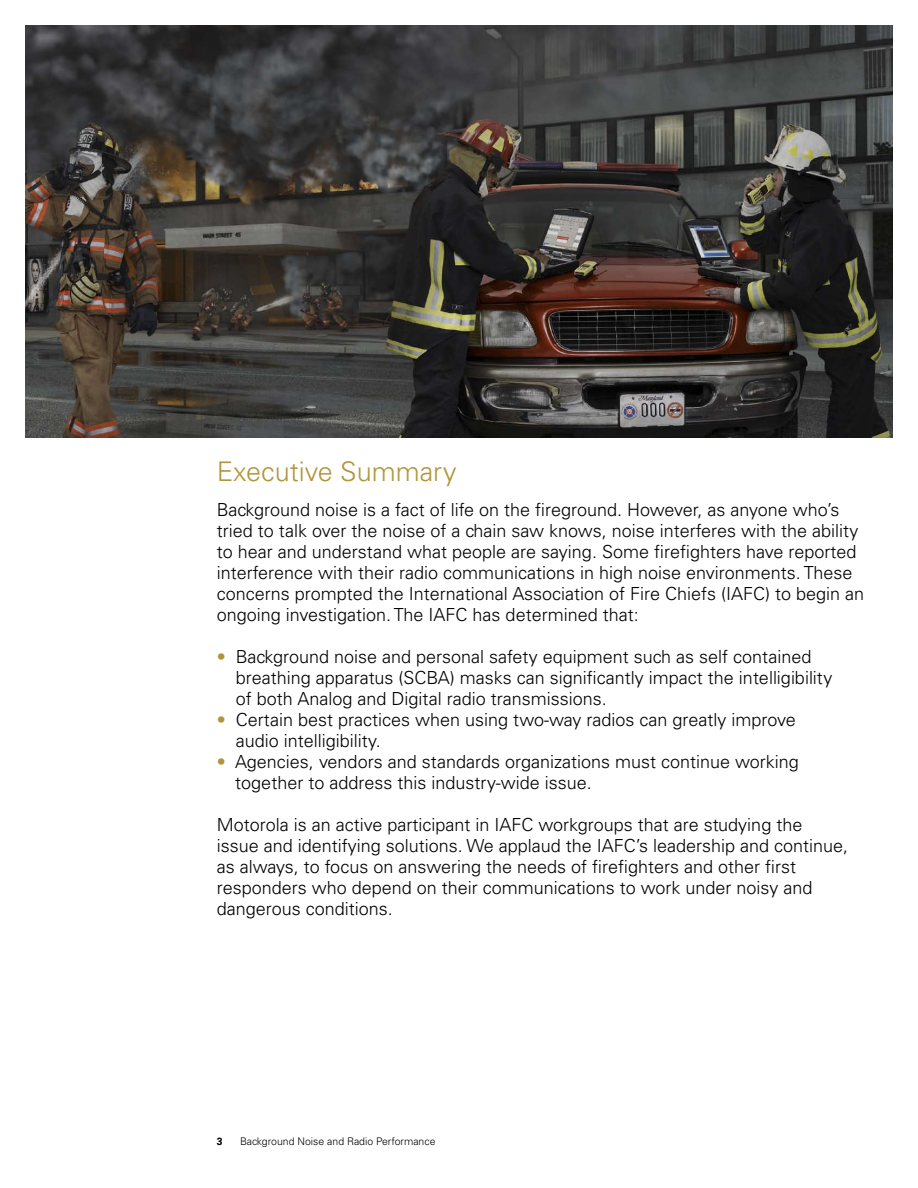
<style>
.page{position:relative;width:918px;height:1188px;background:#fff}
.page>*{position:absolute;margin:0;border:0;box-sizing:border-box;transform-origin:0 0}
.t1{font:300 27px "Univers";color:#b1953a}
.t2{font:300 18px/21px "Univers";color:#000}
.t3{font:300 10.5px "Univers";color:#000}
.t4{font:700 10.5px "Univers";color:#000}
.s1{color:#b1953a}
</style>
<div class="page">
<img style="left:26px;top:25px;width:866px;height:413px">
<h1 class="t1" style="left:217px;top:455px;width:242px">Executive Summary</h1>
<p class="t2" style="left:217px;top:499px;width:649px">Background noise is a fact of life on the fireground. However, as anyone who’s tried to talk over the noise of a chain saw knows, noise interferes with the ability to hear and understand what people are saying. Some firefighters have reported interference with their radio communications in high noise environments. These concerns prompted the International Association of Fire Chiefs (IAFC) to begin an ongoing investigation. The IAFC has determined that:</p>
<p class="t2" style="left:236px;top:646px;width:598px;text-indent:-19px"><span class="s1">•</span> Background noise and personal safety equipment such as self contained breathing apparatus (SCBA) masks can significantly impact the intelligibility of both Analog and Digital radio transmissions.</p>
<p class="t2" style="left:236px;top:709px;width:562px;text-indent:-19px"><span class="s1">•</span> Certain best practices when using two-way radios can greatly improve audio intelligibility.</p>
<p class="t2" style="left:235px;top:751px;width:565px;text-indent:-19px"><span class="s1">•</span> Agencies, vendors and standards organizations must continue working together to address this industry-wide issue.</p>
<p class="t2" style="left:217px;top:814px;width:633px">Motorola is an active participant in IAFC workgroups that are studying the issue and identifying solutions. We applaud the IAFC’s leadership and continue, as always, to focus on answering the needs of firefighters and other first responders who depend on their communications to work under noisy and dangerous conditions.</p>
<p class="t4" style="left:217px;top:1135px;width:7px">3</p>
<p class="t3" style="left:240px;top:1135px;width:197px">Background Noise and Radio Performance</p>
</div>
